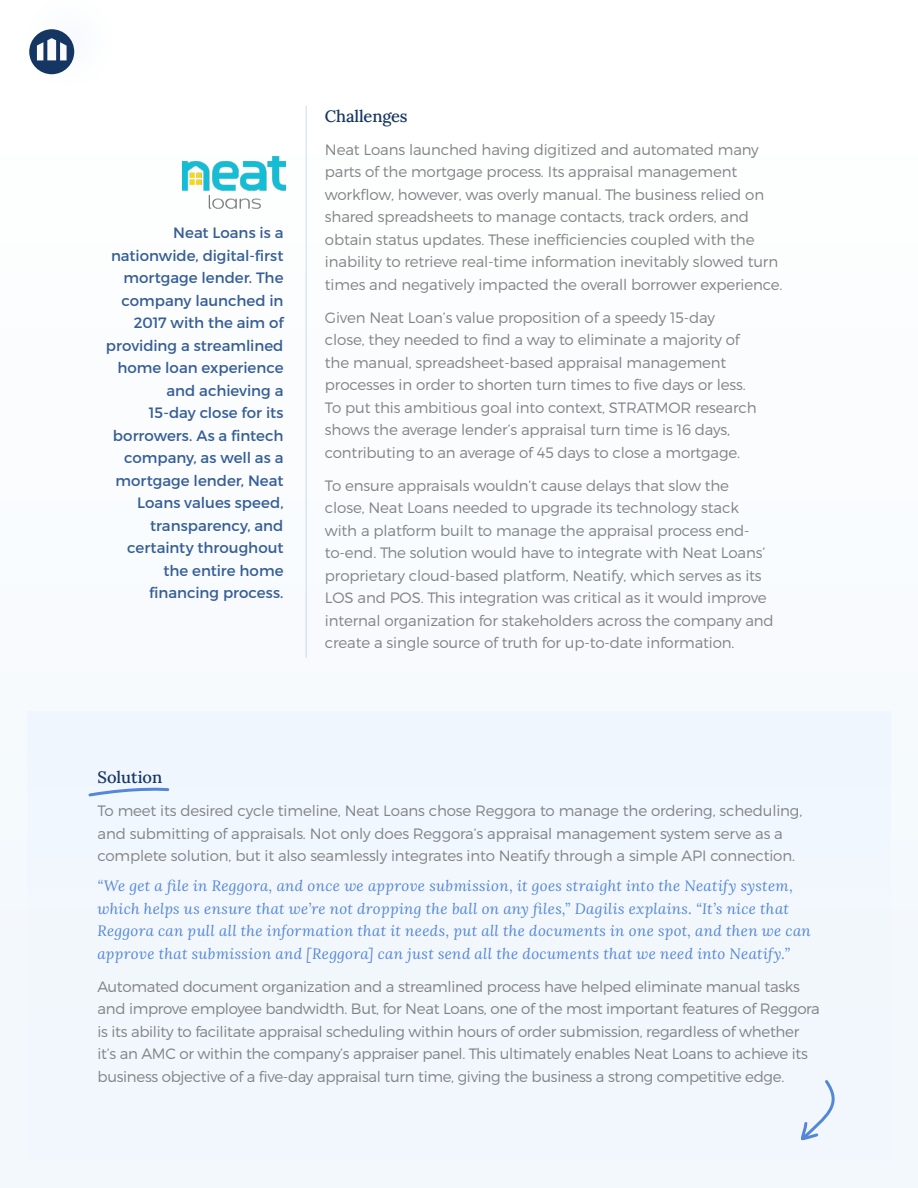
<style>
.page{position:relative;width:918px;height:1188px;background:#fbfcfe}
.page>*{position:absolute;margin:0;border:0;box-sizing:border-box;transform-origin:0 0}
.Main_Body_Paragraph{font:500 16.5px "Lora";letter-spacing:-.01em;color:#153563}
.Main_Body_Paragraph-2{font:300 15px/22.5px "Montserrat";letter-spacing:-.01em;color:#808285}
.Main_Body_Paragraph-3{font:italic 15px/22.5px "Lora";letter-spacing:.02em;color:#5487d8}
.Main_Body_Paragraph-4{font:15px/22.5px "Montserrat";color:#365e96;text-align:right}
</style>
<div class="page">
<div style="left:27px;top:711px;width:864px;height:450px;background:#eff6ff"></div>
<svg style="left:29px;top:29px;width:45px;height:45px"></svg>
<img style="left:182px;top:157px;width:103px;height:52px">
<hr style="left:306px;top:106px;width:1px;height:551px;background:#5487d8">
<svg style="left:801px;top:1080px;width:34px;height:61px"></svg>
<svg style="left:88px;top:787px;width:82px;height:10px"></svg>
<p class="Main_Body_Paragraph-4" style="left:106px;top:222px;width:179px">Neat Loans is a nationwide, digital-first mortgage lender. The company launched in<br>2017 with the aim of providing a streamlined home loan experience and achieving a<br>15-day close for its borrowers. As a fintech company, as well as a mortgage lender, Neat<br>Loans values speed, transparency, and certainty throughout the entire home financing process.</p>
<p class="Main_Body_Paragraph" style="left:325px;top:103px;width:84px">Challenges</p>
<p class="Main_Body_Paragraph-2" style="left:325px;top:138px;width:459px">Neat Loans launched having digitized and automated many parts of the mortgage process. Its appraisal management workflow, however, was overly manual. The business relied on shared spreadsheets to manage contacts, track orders, and obtain status updates. These inefficiencies coupled with the inability to retrieve real-time information inevitably slowed turn times and negatively impacted the overall borrower experience.</p>
<p class="Main_Body_Paragraph-2" style="left:325px;top:306px;width:433px">Given Neat Loan’s value proposition of a speedy 15-day close, they needed to find a way to eliminate a majority of the manual, spreadsheet-based appraisal management processes in order to shorten turn times to five days or less.<br>To put this ambitious goal into context, STRATMOR research shows the average lender’s appraisal turn time is 16 days, contributing to an average of 45 days to close a mortgage.</p>
<p class="Main_Body_Paragraph-2" style="left:325px;top:474px;width:450px">To ensure appraisals wouldn’t cause delays that slow the<br>close, Neat Loans needed to upgrade its technology stack with a platform built to manage the appraisal process end&shy;to-end. The solution would have to integrate with Neat Loans’ proprietary cloud-based platform, Neatify, which serves as its LOS and POS. This integration was critical as it would improve internal organization for stakeholders across the company and create a single source of truth for up-to-date information.</p>
<p class="Main_Body_Paragraph" style="left:98px;top:765px;width:66px">Solution</p>
<p class="Main_Body_Paragraph-2" style="left:98px;top:799px;width:706px">To meet its desired cycle timeline, Neat Loans chose Reggora to manage the ordering, scheduling, and submitting of appraisals. Not only does Reggora’s appraisal management system serve as a complete solution, but it also seamlessly integrates into Neatify through a simple API connection.</p>
<p class="Main_Body_Paragraph-3" style="left:98px;top:874px;width:715px">“We get a file in Reggora, and once we approve submission, it goes straight into the Neatify system, which helps us ensure that we’re not dropping the ball on any files,” Dagilis explains. “It’s nice that Reggora can pull all the information that it needs, put all the documents in one spot, and then we can approve that submission and [Reggora] can just send all the documents that we need into Neatify.”</p>
<p class="Main_Body_Paragraph-2" style="left:98px;top:975px;width:724px">Automated document organization and a streamlined process have helped eliminate manual tasks and improve employee bandwidth. But, for Neat Loans, one of the most important features of Reggora is its ability to facilitate appraisal scheduling within hours of order submission, regardless of whether it’s an AMC or within the company’s appraiser panel. This ultimately enables Neat Loans to achieve its business objective of a five-day appraisal turn time, giving the business a strong competitive edge.</p>
</div>
